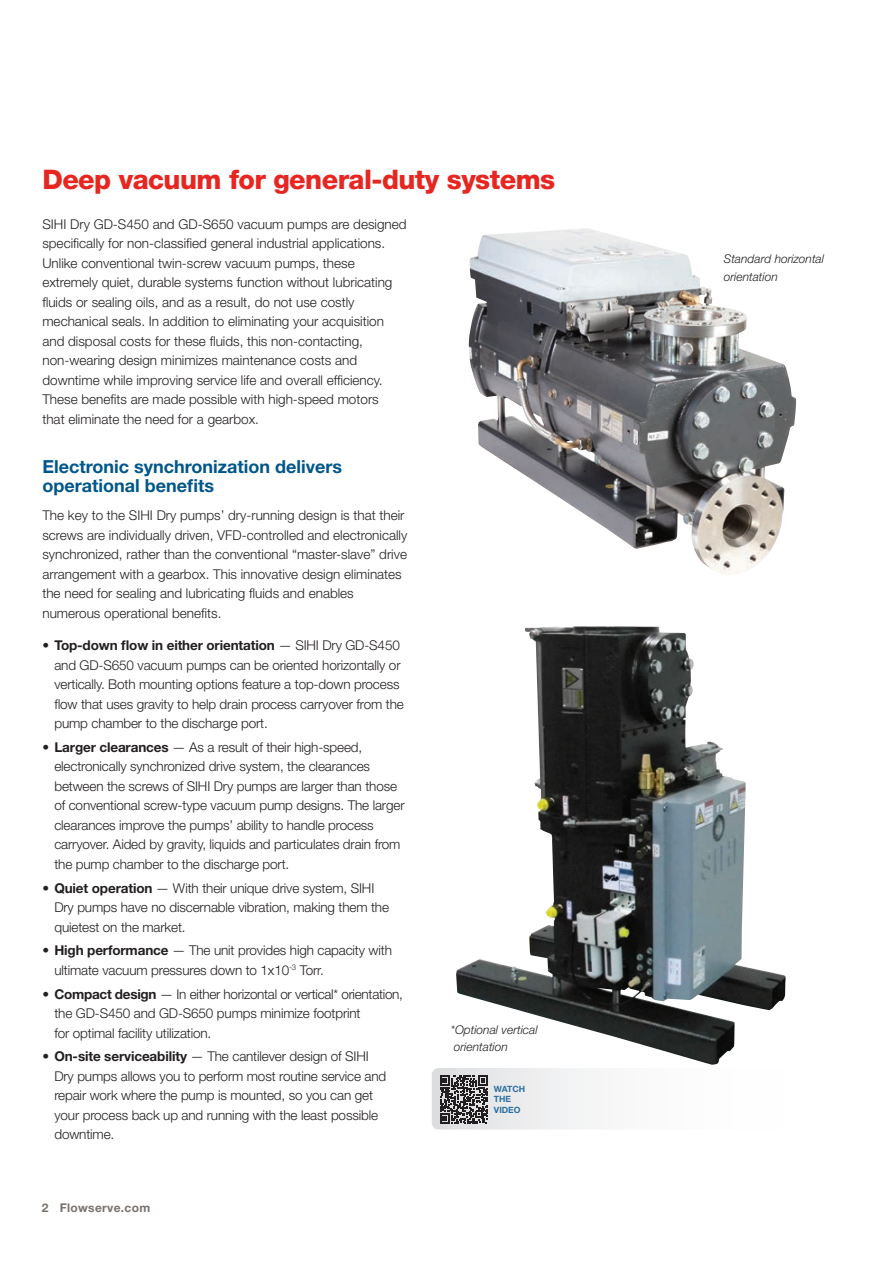
<style>
.page{position:relative;width:893px;height:1263px;background:#fff}
.page>*{position:absolute;margin:0;border:0;box-sizing:border-box;transform-origin:0 0}
.Headline_Level_1__re{font:800 27px "Helvetica Neue LT Std";letter-spacing:-.02em;color:#e72621}
.Subhead_Level_1__blu{font:700 18px/19.5px "Helvetica Neue LT Std";color:#00568a}
.Body_copy{font:300 13.5px/19.5px "Helvetica Neue LT Std";letter-spacing:-.01em;color:#231f20}
.t1{font:italic 300 12px/18px "Helvetica Neue LT Std";color:#231f20}
.t2{font:700 12px "Helvetica Neue LT Std";letter-spacing:.025em;color:#79716c}
.Quotation{font:700 8.7px/10.5px "Helvetica Neue LT Std";color:#2e71a1}
.s1{font-weight:700}
</style>
<div class="page">
<img style="left:469px;top:228px;width:327px;height:347px">
<img style="left:456px;top:626px;width:330px;height:439px">
<svg style="left:432px;top:1068px;width:161px;height:61px"></svg>
<p class="Headline_Level_1__re" style="left:42px;top:163px;width:514px">Deep vacuum for general-duty systems</p>
<p class="Body_copy" style="left:42px;top:214px;width:366px">SIHI Dry GD-S450 and GD-S650 vacuum pumps are designed specifically for non-classified general industrial applications.<br>Unlike conventional twin-screw vacuum pumps, these extremely quiet, durable systems function without lubricating fluids or sealing oils, and as a result, do not use costly mechanical seals. In addition to eliminating your acquisition and disposal costs for these fluids, this non-contacting, non-wearing design minimizes maintenance costs and downtime while improving service life and overall efficiency.<br>These benefits are made possible with high-speed motors<br>that eliminate the need for a gearbox.</p>
<p class="Subhead_Level_1__blu" style="left:42px;top:456px;width:301px">Electronic synchronization delivers operational benefits</p>
<p class="Body_copy" style="left:42px;top:505px;width:366px">The key to the SIHI Dry pumps’ dry-running design is that their screws are individually driven, VFD-controlled and electronically synchronized, rather than the conventional “master-slave” drive arrangement with a gearbox. This innovative design eliminates the need for sealing and lubricating fluids and enables numerous operational benefits.</p>
<p class="Body_copy" style="left:54px;top:635px;width:351px;text-indent:-12px"><span class="s1">• Top-down flow in either orientation</span> — SIHI Dry GD-S450 and GD-S650 vacuum pumps can be oriented horizontally or vertically. Both mounting options feature a top-down process flow that uses gravity to help drain process carryover from the pump chamber to the discharge port.</p>
<p class="Body_copy" style="left:54px;top:737px;width:352px;text-indent:-12px"><span class="s1">• Larger clearances</span> — As a result of their high-speed, electronically synchronized drive system, the clearances between the screws of SIHI Dry pumps are larger than those of conventional screw-type vacuum pump designs. The larger clearances improve the pumps’ ability to handle process carryover. Aided by gravity, liquids and particulates drain from the pump chamber to the discharge port.</p>
<p class="Body_copy" style="left:54px;top:878px;width:336px;text-indent:-12px"><span class="s1">• Quiet operation</span> — With their unique drive system, SIHI<br>Dry pumps have no discernable vibration, making them the quietest on the market.</p>
<p class="Body_copy" style="left:54px;top:941px;width:339px;text-indent:-12px"><span class="s1">• High performance</span> — The unit provides high capacity with ultimate vacuum pressures down to 1x10<sup>-3</sup> Torr.</p>
<p class="Body_copy" style="left:54px;top:984px;width:350px;text-indent:-12px"><span class="s1">• Compact design</span> — In either horizontal or vertical* orientation, the GD-S450 and GD-S650 pumps minimize footprint<br>for optimal facility utilization.</p>
<p class="Body_copy" style="left:54px;top:1047px;width:333px;text-indent:-12px"><span class="s1">• On-site serviceability</span> — The cantilever design of SIHI Dry pumps allows you to perform most routine service and repair work where the pump is mounted, so you can get your process back up and running with the least possible downtime.</p>
<p class="t1" style="left:451px;top:1022px;width:88px;line-height:16.5px">*Optional vertical orientation</p>
<p class="Quotation" style="left:494px;top:1083px;width:33px">WATCH<br>THE<br>VIDEO</p>
<p class="t2" style="left:42px;top:1200px;width:110px">2 Flowserve.com</p>
<p class="t1" style="left:724px;top:250px;width:102px">Standard horizontal orientation</p>
</div>
